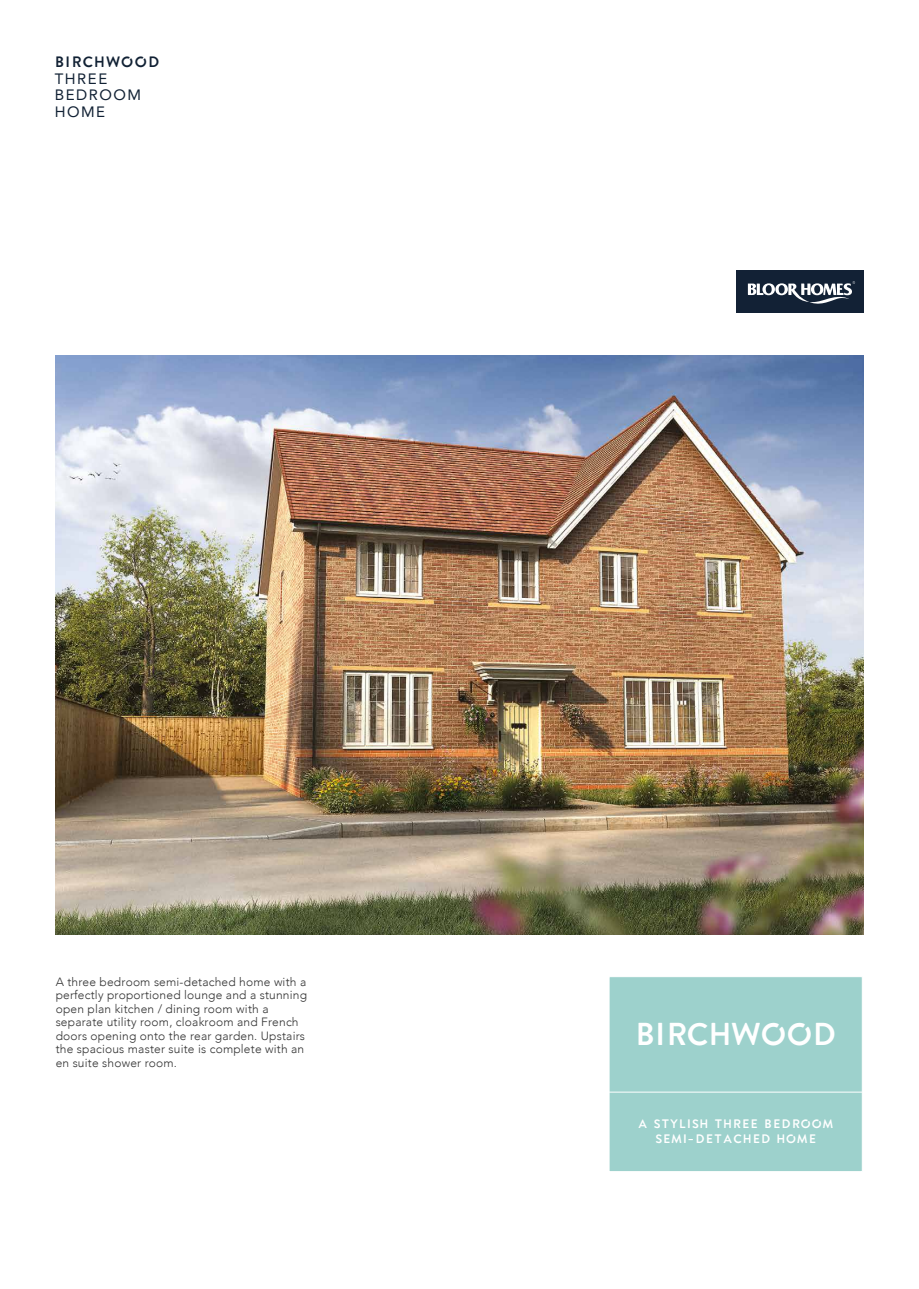
<style>
.page{position:relative;width:919px;height:1289px;background:#fff}
.page>*{position:absolute;margin:0;border:0;box-sizing:border-box;transform-origin:0 0}
.t1{font:31.5px "Enso";letter-spacing:.025em;color:#fff}
.t2{font:15px/16.5px "Avenir";letter-spacing:.1em;color:#112134}
.t3{font:15px "Enso";letter-spacing:.1em;color:#112134}
.t4{font:12.3px/14.7px "Enso";letter-spacing:.1em;color:#fff;text-align:center}
.t5{font:300 12px/13.5px "Avenir";letter-spacing:.015em;color:#333}
</style>
<div class="page">
<div style="left:608px;top:976px;width:254px;height:195px;background:#9dd1cc;border:1px solid #fff"></div>
<hr style="left:609px;top:1091px;width:253px;height:1px;background:#fff">
<div style="left:736px;top:270px;width:127px;height:42px;background:#122135"></div>
<svg style="left:747px;top:281px;width:108px;height:23px"></svg>
<img style="left:55px;top:355px;width:808px;height:579px">
<p class="t3" style="left:55px;top:50px;width:106px">BIRCHWOOD</p>
<p class="t2" style="left:55px;top:70px;width:88px">THREE<br>BEDROOM<br>HOME</p>
<p class="t5" style="left:56px;top:974px;width:253px">A three bedroom semi-detached home with a perfectly proportioned lounge and a stunning open plan kitchen / dining room with a separate utility room, cloakroom and French doors opening onto the rear garden. Upstairs the spacious master suite is complete with an en suite shower room.</p>
<h1 class="t1" style="left:635px;top:1009px;width:202px">BIRCHWOOD</h1>
<p class="t4" style="left:638px;top:1116px;width:196px">A STYLISH THREE BEDROOM<br>SEMI-DETACHED HOME</p>
</div>
